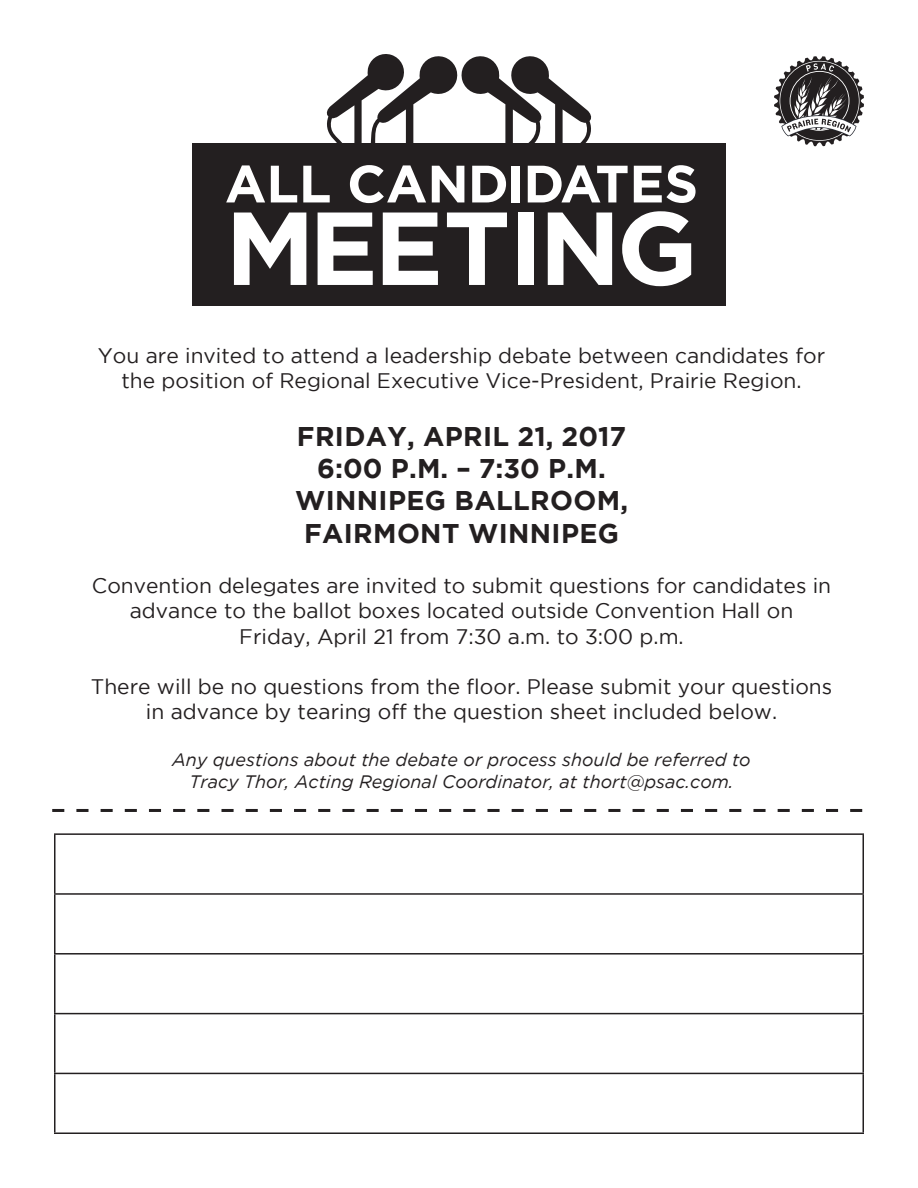
<style>
.page{position:relative;width:918px;height:1188px;background:#fff}
.page>*{position:absolute;margin:0;border:0;box-sizing:border-box;transform-origin:0 0}
.t1{font:700 103.5px "Gotham";letter-spacing:-.04em;color:#fff}
.t2{font:700 52.5px "Gotham";color:#fff}
.t3{font:700 27px "Gotham";letter-spacing:.015em;color:#231f20}
.t4{font:21px/25.2px "Gotham";color:#231f20;text-align:center}
.t5{font:italic 18px "Gotham";color:#231f20}
</style>
<div class="page">
<svg style="left:326px;top:54px;width:266px;height:89px"></svg>
<div style="left:193px;top:143px;width:533px;height:163px;background:#231f20"></div>
<svg style="left:774px;top:56px;width:90px;height:90px"></svg>
<hr style="left:54px;top:833px;width:810px;height:2px;background:#231f20">
<hr style="left:54px;top:835px;width:2px;height:58px;background:#231f20">
<hr style="left:862px;top:835px;width:2px;height:58px;background:#231f20">
<hr style="left:54px;top:893px;width:810px;height:2px;background:#231f20">
<hr style="left:54px;top:895px;width:2px;height:58px;background:#231f20">
<hr style="left:862px;top:895px;width:2px;height:58px;background:#231f20">
<hr style="left:54px;top:953px;width:810px;height:2px;background:#231f20">
<hr style="left:54px;top:955px;width:2px;height:58px;background:#231f20">
<hr style="left:862px;top:955px;width:2px;height:58px;background:#231f20">
<hr style="left:54px;top:1013px;width:810px;height:1px;background:#231f20">
<hr style="left:54px;top:1014px;width:2px;height:59px;background:#231f20">
<hr style="left:862px;top:1014px;width:2px;height:59px;background:#231f20">
<hr style="left:54px;top:1073px;width:810px;height:1px;background:#231f20">
<hr style="left:54px;top:1074px;width:2px;height:58px;background:#231f20">
<hr style="left:862px;top:1074px;width:2px;height:58px;background:#231f20">
<hr style="left:54px;top:1132px;width:810px;height:2px;background:#231f20">
<svg style="left:52px;top:809px;width:810px;height:3px"></svg>
<p class="t2" style="left:225px;top:154px;width:475px">ALL CANDIDATES</p>
<p class="t1" style="left:225px;top:188px;width:474px">MEETING</p>
<p class="t4" style="left:98px;top:342px;width:729px">You are invited to attend a leadership debate between candidates for the position of Regional Executive Vice-President, Prairie Region.</p>
<p class="t3" style="left:297px;top:420px;width:331px">FRIDAY, APRIL 21, 2017</p>
<p class="t3" style="left:317px;top:453px;width:290px">6:00 P.M. – 7:30 P.M.</p>
<p class="t3" style="left:295px;top:485px;width:335px">WINNIPEG BALLROOM,</p>
<p class="t3" style="left:304px;top:518px;width:317px">FAIRMONT WINNIPEG</p>
<p class="t4" style="left:92px;top:573px;width:741px">Convention delegates are invited to submit questions for candidates in advance to the ballot boxes located outside Convention Hall on</p>
<p class="t4" style="left:239px;top:623px;width:446px">Friday, April 21 from 7:30 a.m. to 3:00 p.m.</p>
<p class="t4" style="left:91px;top:674px;width:743px">There will be no questions from the floor. Please submit your questions in advance by tearing off the question sheet included below.</p>
<p class="t5" style="left:172px;top:750px;width:580px">Any questions about the debate or process should be referred to</p>
<p class="t5" style="left:190px;top:771px;width:545px">Tracy Thor, Acting Regional Coordinator, at thort@psac.com.</p>
</div>
